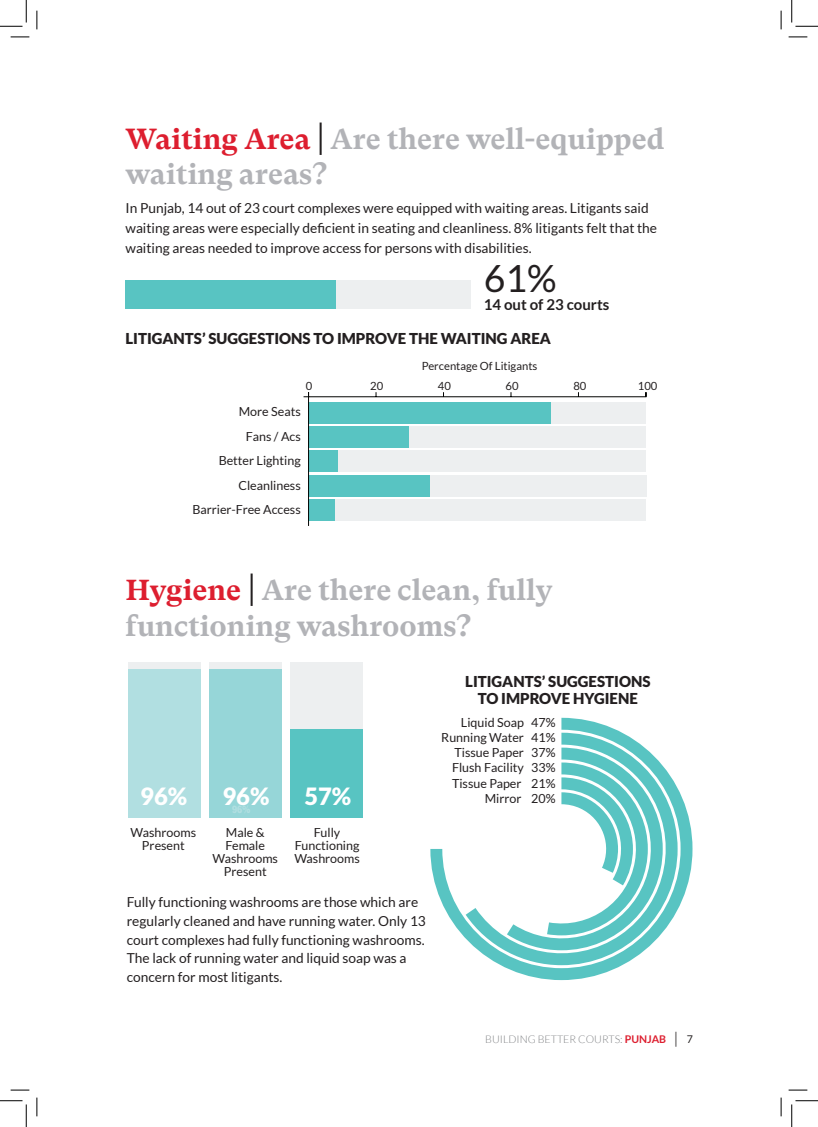
<style>
.page{position:relative;width:818px;height:1127px;background:#fff}
.page>*{position:absolute;margin:0;border:0;box-sizing:border-box;transform-origin:0 0}
.t1{font:37.5px "Lato";color:#231f20}
.t2{font:700 28.75px/35px "GT Super Text";color:#b2b3b7}
.t3{font:900 23.75px "Lato";color:#fff}
.t4{font:900 15px/17.5px "Lato";color:#231f20;text-align:center}
.t5{font:700 15px "Lato";color:#231f20}
.t6{font:13.75px/18.8px "Lato";color:#231f20}
.t7{font:12.5px/13.2px "Lato";color:#231f20;text-align:center}
.t8{font:11.25px "Lato";color:#231f20}
.t9{font:300 10.62px "Lato";color:#808285}
.t10{font:900 10.38px "Helvetica";color:#b1dfe1;scale:.89 1}
.s1{color:#dd1e2f}
.s2{font-family:"Lato";font-weight:400;font-size:34.5px;color:#231f20}
.s3{font-weight:700;color:#dd1e2f}
.s4{font-weight:400;font-size:16px;color:#231f20}
.s5{font-weight:400;color:#231f20}
</style>
<div class="page">
<div style="left:125px;top:281px;width:211px;height:28px;background:#58c4c2"></div>
<div style="left:336px;top:281px;width:134px;height:28px;background:#edeff0"></div>
<svg style="left:430px;top:717px;width:262px;height:262px"></svg>
<div style="left:128px;top:668px;width:73px;height:149px;background:#b1dfe1"></div>
<div style="left:209px;top:668px;width:73px;height:149px;background:#96d6d8"></div>
<div style="left:290px;top:728px;width:73px;height:89px;background:#58c4c2"></div>
<div style="left:128px;top:661px;width:73px;height:7px;background:#edeff0"></div>
<div style="left:209px;top:661px;width:73px;height:7px;background:#edeff0"></div>
<div style="left:290px;top:661px;width:73px;height:67px;background:#edeff0"></div>
<svg style="left:303px;top:392px;width:343px;height:134px"></svg>
<svg style="left:11px;top:36px;width:18px;height:2px"></svg>
<svg style="left:788px;top:36px;width:19px;height:2px"></svg>
<svg style="left:11px;top:1089px;width:18px;height:1px"></svg>
<svg style="left:788px;top:1089px;width:19px;height:1px"></svg>
<svg style="left:36px;top:11px;width:2px;height:18px"></svg>
<svg style="left:36px;top:1097px;width:2px;height:18px"></svg>
<svg style="left:780px;top:11px;width:2px;height:18px"></svg>
<svg style="left:780px;top:1097px;width:2px;height:18px"></svg>
<svg style="left:0;top:0;width:27px;height:27px"></svg>
<svg style="left:0;top:1100px;width:27px;height:26px"></svg>
<svg style="left:791px;top:0;width:27px;height:27px"></svg>
<svg style="left:791px;top:1100px;width:27px;height:26px"></svg>
<h2 class="t2" style="left:125px;top:121px;width:541px"><span class="s1">Waiting Area</span> <span class="s2">|</span> Are there well-equipped waiting areas?</h2>
<p class="t6" style="left:125px;top:197px;width:533px;line-height:20px">In Punjab, 14 out of 23 court complexes were equipped with waiting areas. Litigants said waiting areas were especially deficient in seating and cleanliness. 8% litigants felt that the waiting areas needed to improve access for persons with disabilities.</p>
<h1 class="t1" style="left:484px;top:258px;width:74px">61%</h1>
<p class="t5" style="left:484px;top:296px;width:127px">14 out of 23 courts</p>
<p class="t4" style="left:125px;top:329px;width:427px">LITIGANTS’ SUGGESTIONS TO IMPROVE THE WAITING AREA</p>
<p class="t8" style="left:422px;top:360px;width:117px">Percentage Of Litigants</p>
<p class="t8" style="left:306px;top:379px;width:8px">0</p>
<p class="t8" style="left:370px;top:379px;width:15px">20</p>
<p class="t8" style="left:438px;top:379px;width:15px">40</p>
<p class="t8" style="left:506px;top:379px;width:15px">60</p>
<p class="t8" style="left:573px;top:379px;width:15px">80</p>
<p class="t8" style="left:638px;top:379px;width:21px">100</p>
<p class="t7" style="left:192px;top:399px;width:110px;line-height:24.4px;text-align:right">More Seats<br>Fans / Acs<br>Better Lighting<br>Cleanliness<br>Barrier-Free Access</p>
<h2 class="t2" style="left:125px;top:573px;width:428px"><span class="s1">Hygiene</span> <span class="s2">|</span> Are there clean, fully functioning washrooms?</h2>
<h3 class="t3" style="left:140px;top:782px;width:48px">96%</h3>
<h3 class="t3" style="left:222px;top:782px;width:48px">96%</h3>
<h3 class="t3" style="left:304px;top:782px;width:48px">57%</h3>
<p class="t10" style="left:232px;top:802px;width:22px">96%</p>
<p class="t7" style="left:131px;top:825px;width:67px">Washrooms<br>Present</p>
<p class="t7" style="left:212px;top:825px;width:67px">Male &amp;<br>Female<br>Washrooms<br>Present</p>
<p class="t7" style="left:294px;top:825px;width:67px">Fully<br>Functioning<br>Washrooms</p>
<p class="t6" style="left:127px;top:892px;width:301px">Fully functioning washrooms are those which are regularly cleaned and have running water. Only 13 court complexes had fully functioning washrooms.<br>The lack of running water and liquid soap was a concern for most litigants.</p>
<p class="t4" style="left:465px;top:671px;width:187px">LITIGANTS’ SUGGESTIONS<br>TO IMPROVE HYGIENE</p>
<p class="t7" style="left:441px;top:714px;width:116px;line-height:15.1px;text-align:right">Liquid Soap 47%<br>Running Water 41%<br>Tissue Paper 37%<br>Flush Facility 33%<br>Tissue Paper 21%<br>Mirror 20%</p>
<p class="t9" style="left:485px;top:1032px;width:209px">BUILDING BETTER COURTS: <span class="s3">PUNJAB</span> <span class="s4">|</span> <span class="s5">7</span></p>
</div>
